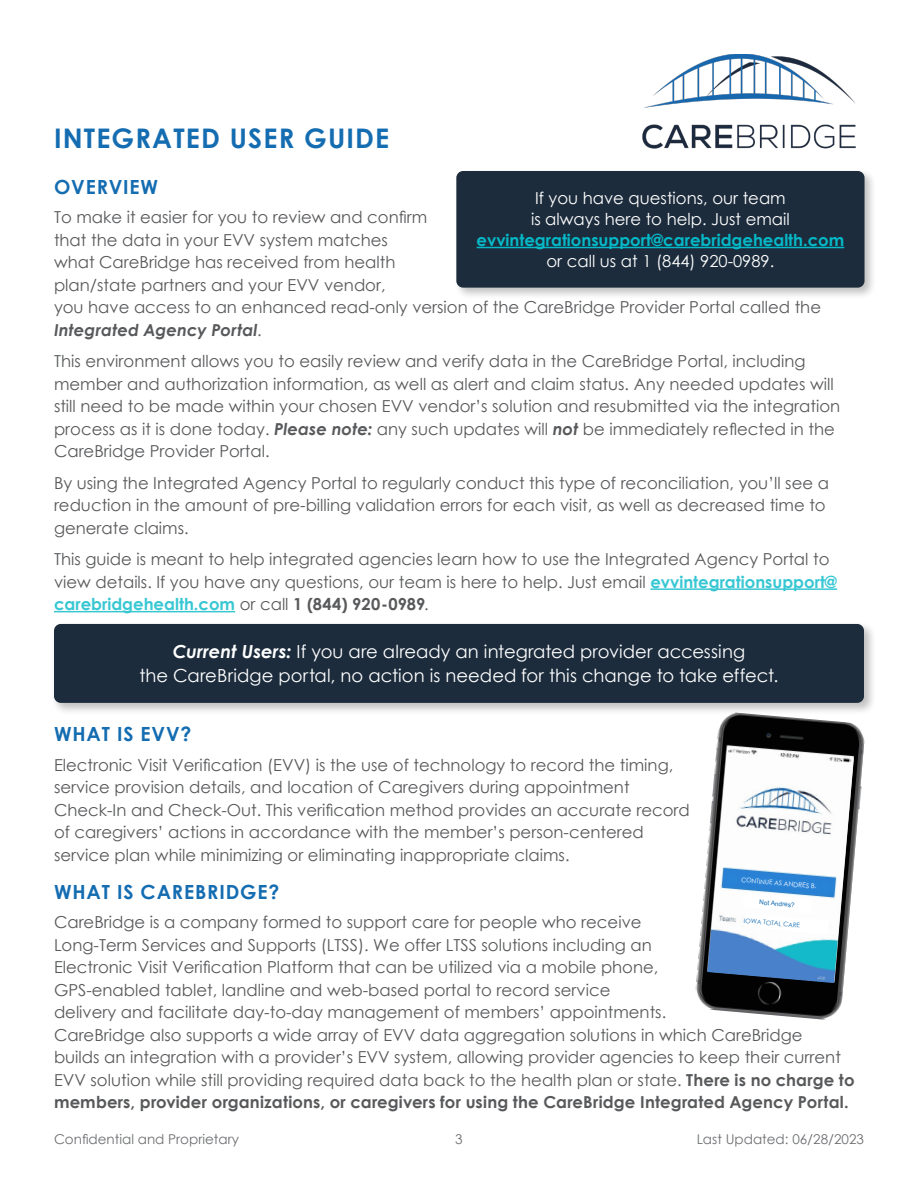
<style>
.page{position:relative;width:918px;height:1188px;background:#fff}
.page>*{position:absolute;margin:0;border:0;box-sizing:border-box;transform-origin:0 0}
.t1{font:700 27px "Century Gothic";letter-spacing:.045em;color:#146cb1}
.t2{font:700 19.5px "Century Gothic";letter-spacing:.045em;color:#146cb1}
.t3{font:18px/24px "Century Gothic";color:#fff;text-align:center}
.t4{font:16.5px/22.5px "Century Gothic";color:#58595b}
.t5{font:16.5px/21px "Century Gothic";color:#fff}
.t6{font:700 16.5px "Century Gothic";color:#05b9c8}
.t7{font:13.5px "Century Gothic";color:#6d6e71}
.t8{font:6.45px "Arial";color:#146cb1}
.t9{font:6.3px "Century Gothic";color:#fff}
.t10{font:6.3px "Century Gothic";color:#146cb1}
.s1{font-weight:700;font-style:italic}
.s2{font-weight:700;color:#37c7d3}
.s3{font-weight:700}
.s4{font-size:6.6px}
</style>
<div class="page">
<img style="left:642px;top:54px;width:214px;height:94px">
<hr style="left:650px;top:588px;width:187px;height:2px;background:#37c7d3">
<hr style="left:54px;top:611px;width:181px;height:1px;background:#37c7d3">
<div style="left:453px;top:168px;width:424px;height:132px;background:#000;opacity:.25"></div>
<div style="left:456px;top:171px;width:409px;height:117px;background:#1c2c3c;border-radius:7px"></div>
<hr style="left:477px;top:247px;width:367px;height:1px;background:#05b9c8">
<img style="left:695px;top:716px;width:170px;height:304px">
<img style="left:707px;top:747px;width:147px;height:236px">
<svg style="left:739px;top:875px;width:90px;height:60px"></svg>
<div style="left:51px;top:621px;width:825px;height:95px;background:#000;opacity:.25"></div>
<div style="left:54px;top:624px;width:810px;height:79px;background:#1c2c3c;border-radius:7px"></div>
<h1 class="t1" style="left:54px;top:117px;width:337px">INTEGRATED USER GUIDE</h1>
<p class="t2" style="left:54px;top:172px;width:106px">OVERVIEW</p>
<p class="t4" style="left:54px;top:206px;width:769px">To make it easier for you to review and confirm<br>that the data in your EVV system matches<br>what CareBridge has received from health<br>plan/state partners and your EVV vendor,<br>you have access to an enhanced read-only version of the CareBridge Provider Portal called the <span class="s1">Integrated Agency Portal</span>.</p>
<p class="t4" style="left:54px;top:350px;width:788px">This environment allows you to easily review and verify data in the CareBridge Portal, including member and authorization information, as well as alert and claim status. Any needed updates will still need to be made within your chosen EVV vendor’s solution and resubmitted via the integration process as it is done today. <span class="s1">Please note:</span> any such updates will <span class="s1">not</span> be immediately reflected in the CareBridge Provider Portal.</p>
<p class="t4" style="left:54px;top:471px;width:777px">By using the Integrated Agency Portal to regularly conduct this type of reconciliation, you’ll see a reduction in the amount of pre-billing validation errors for each visit, as well as decreased time to generate claims.</p>
<p class="t4" style="left:54px;top:548px;width:785px">This guide is meant to help integrated agencies learn how to use the Integrated Agency Portal to view details. If you have any questions, our team is here to help. Just email <span class="s2">evvintegrationsupport@ carebridgehealth.com</span> or call <span class="s3">1 (844) 920-0989</span>.</p>
<p class="t5" style="left:531px;top:187px;width:260px">If you have questions, our team is always here to help. Just email</p>
<p class="t6" style="left:477px;top:227px;width:369px">evvintegrationsupport@carebridgehealth.com</p>
<p class="t5" style="left:547px;top:250px;width:229px">or call us at 1 (844) 920-0989.</p>
<p class="t3" style="left:139px;top:639px;width:641px"><span class="s1">Current Users:</span> If you are already an integrated provider accessing<br>the CareBridge portal, no action is needed for this change to take effect.</p>
<p class="t2" style="left:54px;top:719px;width:139px">WHAT IS EVV?</p>
<p class="t4" style="left:54px;top:753px;width:637px">Electronic Visit Verification (EVV) is the use of technology to record the timing, service provision details, and location of Caregivers during appointment Check-In and Check-Out. This verification method provides an accurate record of caregivers’ actions in accordance with the member’s person-centered service plan while minimizing or eliminating inappropriate claims.</p>
<p class="t2" style="left:54px;top:877px;width:227px">WHAT IS CAREBRIDGE?</p>
<p class="t4" style="left:54px;top:911px;width:802px">CareBridge is a company formed to support care for people who receive<br>Long-Term Services and Supports (LTSS). We offer LTSS solutions including an<br>Electronic Visit Verification Platform that can be utilized via a mobile phone,<br>GPS-enabled tablet, landline and web-based portal to record service<br>delivery and facilitate day-to-day management of members’ appointments.<br>CareBridge also supports a wide array of EVV data aggregation solutions in which CareBridge<br>builds an integration with a provider’s EVV system, allowing provider agencies to keep their current EVV solution while still providing required data back to the health plan or state. <span class="s3">There is no charge to members, provider organizations, or caregivers for using the CareBridge Integrated Agency Portal.</span></p>
<p class="t9" style="left:742px;top:875px;width:77px;rotate:5deg">CONTINUE AS <span class="s4">ANDRES B.</span></p>
<p class="t8" style="left:760px;top:898px;width:37px;rotate:5deg">Not Andres?</p>
<p class="t10" style="left:744px;top:916px;width:58px;rotate:5deg">IOWA TOTAL CARE</p>
<p class="t7" style="left:54px;top:1130px;width:187px">Confidential and Proprietary</p>
<p class="t7" style="left:455px;top:1130px;width:9px">3</p>
<p class="t7" style="left:697px;top:1130px;width:169px">Last Updated: 06/28/2023</p>
</div>
